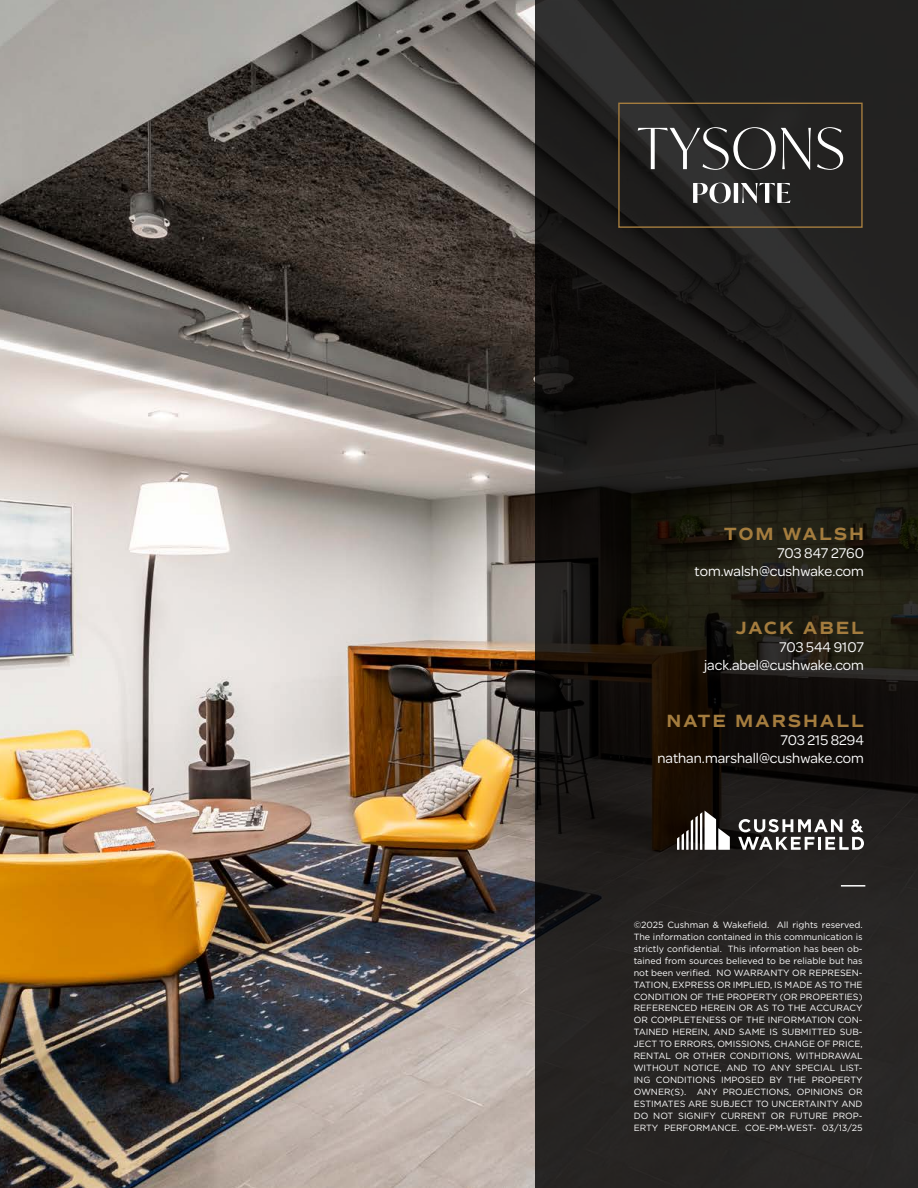
<style>
.page{position:relative;width:918px;height:1188px;background:#fff}
.page>*{position:absolute;margin:0;border:0;box-sizing:border-box;transform-origin:0 0}
.t1{font:700 18px "Commuters Sans";letter-spacing:.1em;color:#a47c3e}
.t2{font:15px/18px "Omnes";color:#fff;text-align:right}
.t3{font:9px/12px "Gotham";color:#fff;text-align:justify}
</style>
<div class="page">
<img style="left:0;top:0;width:535px;height:1188px">
<svg style="left:535px;top:0;width:383px;height:1188px;background:#1f1c1a"></svg>
<hr style="left:841px;top:885px;width:24px;height:2px;background:#fff">
<svg style="left:677px;top:811px;width:53px;height:39px"></svg>
<svg style="left:738px;top:819px;width:126px;height:31px"></svg>
<svg style="left:693px;top:183px;width:97px;height:20px"></svg>
<svg style="left:638px;top:127px;width:205px;height:43px;background:#4b4a4a"></svg>
<div style="left:618px;top:103px;width:245px;height:125px;border:1px solid #a47c3e"></div>
<h1 class="t1" style="left:724px;top:523px;width:142px">TOM WALSH</h1>
<h2 class="t2" style="left:695px;top:543px;width:171px">703 847 2760 tom.walsh@cushwake.com</h2>
<h1 class="t1" style="left:736px;top:617px;width:130px">JACK ABEL</h1>
<h2 class="t2" style="left:704px;top:637px;width:161px">703 544 9107 jack.abel@cushwake.com</h2>
<h1 class="t1" style="left:666px;top:710px;width:199px">NATE MARSHALL</h1>
<h2 class="t2" style="left:657px;top:731px;width:208px">703 215 8294 nathan.marshall@cushwake.com</h2>
<p class="t3" style="left:634px;top:918px;width:230px">©2025 Cushman &amp; Wakefield. All rights reserved.<br>The information contained in this communication is strictly confidential. This information has been ob&shy;tained from sources believed to be reliable but has not been verified. NO WARRANTY OR REPRESEN-TATION, EXPRESS OR IMPLIED, IS MADE AS TO THE CONDITION OF THE PROPERTY (OR PROPERTIES)<br>REFERENCED HEREIN OR AS TO THE ACCURACY OR COMPLETENESS OF THE INFORMATION CON-TAINED HEREIN, AND SAME IS SUBMITTED SUB-JECT TO ERRORS, OMISSIONS, CHANGE OF PRICE, RENTAL OR OTHER CONDITIONS, WITHDRAWAL WITHOUT NOTICE, AND TO ANY SPECIAL LIST-ING CONDITIONS IMPOSED BY THE PROPERTY OWNER(S). ANY PROJECTIONS, OPINIONS OR ESTIMATES ARE SUBJECT TO UNCERTAINTY AND DO NOT SIGNIFY CURRENT OR FUTURE PROP-ERTY PERFORMANCE. COE-PM-WEST- 03/13/25</p>
</div>
